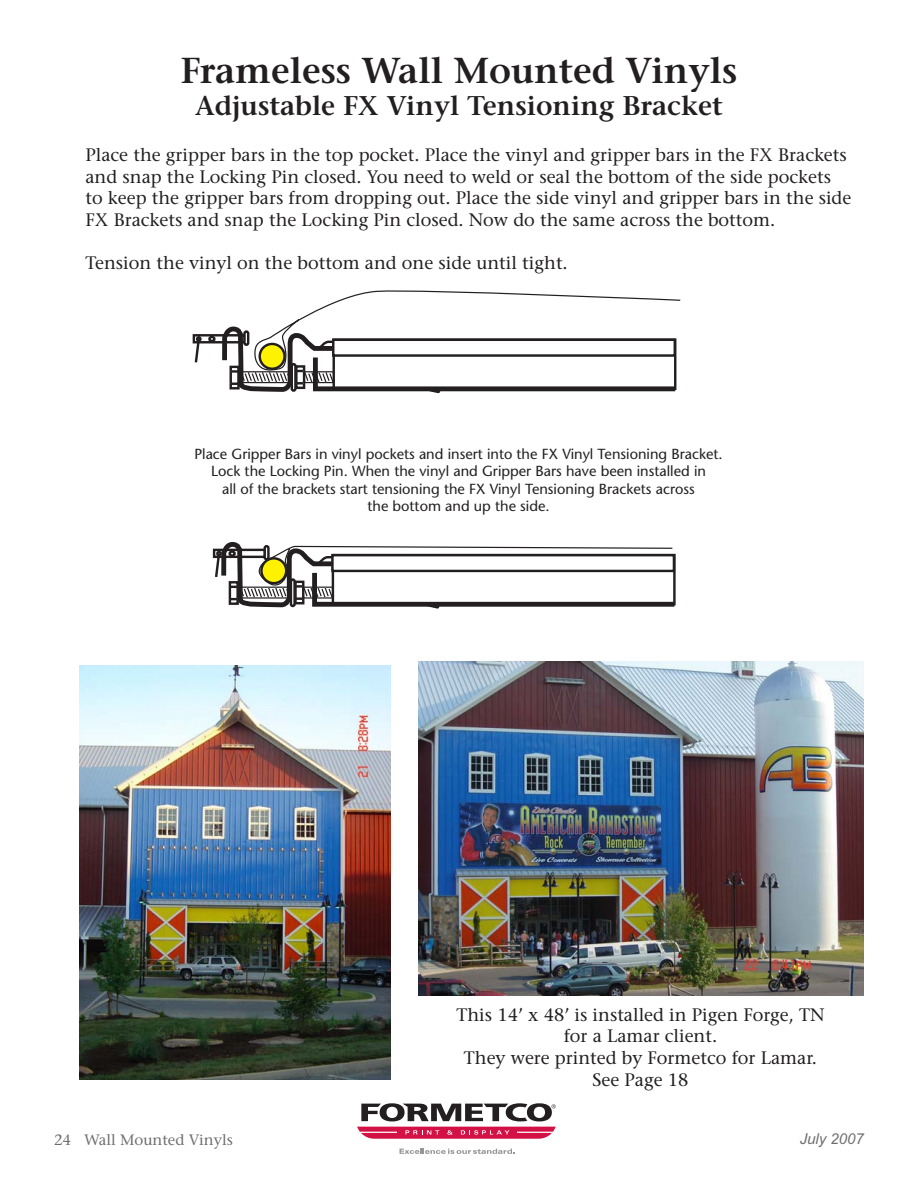
<style>
.page{position:relative;width:918px;height:1188px;background:#fff}
.page>*{position:absolute;margin:0;border:0;box-sizing:border-box;transform-origin:0 0}
.t1{font:600 36px "Stone Serif";color:#231f20}
.t2{font:600 27px "Stone Serif";color:#231f20}
.t3{font:18px/21.6px "Stone Serif";color:#231f20}
.t4{font:15px "Stone Serif";color:#6d6e70}
.t5{font:italic 15px "Arial";color:#6d6e70}
.t6{font:14.55px/17.5px "Stone Sans";color:#231f20;text-align:center}
</style>
<div class="page">
<svg style="left:400px;top:1149px;width:115px;height:5px"></svg>
<svg style="left:361px;top:1103px;width:195px;height:18px"></svg>
<svg style="left:357px;top:1127px;width:199px;height:12px;background:#d93561"></svg>
<div style="left:193px;top:334px;width:53px;height:9px;border:2px solid #231f20"></div>
<div style="left:208px;top:336px;width:8px;height:6px;border:2px solid #231f20;border-radius:50%"></div>
<svg style="left:193px;top:336px;width:9px;height:27px"></svg>
<div style="left:213px;top:549px;width:53px;height:9px;border:2px solid #231f20"></div>
<svg style="left:213px;top:551px;width:6px;height:26px"></svg>
<svg style="left:231px;top:290px;width:450px;height:104px"></svg>
<svg style="left:230px;top:542px;width:446px;height:67px"></svg>
<img style="left:80px;top:665px;width:311px;height:415px">
<img style="left:418px;top:662px;width:446px;height:334px">
<h1 class="t1" style="left:180px;top:56px;width:559px">Frameless Wall Mounted Vinyls</h1>
<h2 class="t2" style="left:195px;top:95px;width:529px">Adjustable FX Vinyl Tensioning Bracket</h2>
<p class="t3" style="left:86px;top:146px;width:767px">Place the gripper bars in the top pocket. Place the vinyl and gripper bars in the FX Brackets and snap the Locking Pin closed. You need to weld or seal the bottom of the side pockets to keep the gripper bars from dropping out. Place the side vinyl and gripper bars in the side FX Brackets and snap the Locking Pin closed. Now do the same across the bottom.</p>
<p class="t3" style="left:86px;top:254px;width:484px">Tension the vinyl on the bottom and one side until tight.</p>
<p class="t6" style="left:194px;top:446px;width:530px">Place Gripper Bars in vinyl pockets and insert into the FX Vinyl Tensioning Bracket.<br>Lock the Locking Pin. When the vinyl and Gripper Bars have been installed in<br>all of the brackets start tensioning the FX Vinyl Tensioning Brackets across<br>the bottom and up the side.</p>
<p class="t3" style="left:456px;top:1006px;width:370px;text-align:center">This 14’ x 48’ is installed in Pigen Forge, TN for a Lamar client.<br>They were printed by Formetco for Lamar.<br>See Page 18</p>
<p class="t4" style="left:54px;top:1134px;width:180px">24 Wall Mounted Vinyls</p>
<p class="t5" style="left:800px;top:1130px;width:66px">July 2007</p>
</div>
